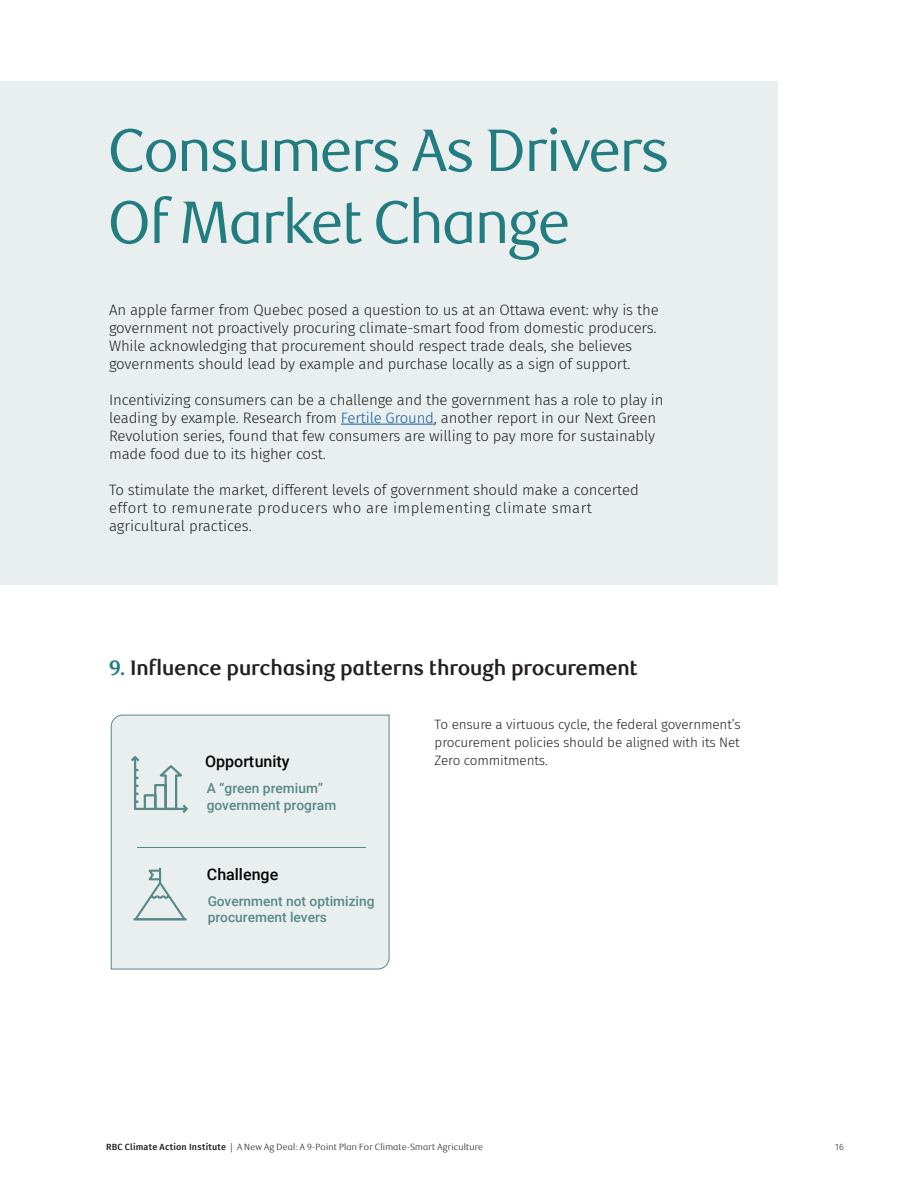
<style>
.page{position:relative;width:918px;height:1188px;background:#fff}
.page>*{position:absolute;margin:0;border:0;box-sizing:border-box;transform-origin:0 0}
.t1{font:60px/72px "RBC Display";letter-spacing:-.03em;color:#227c80}
.t2{font:700 21px "RBC Display";letter-spacing:-.01em;color:#231f20}
.t3{font:500 16.05px "Roboto";color:#040503}
.t4{font:300 15px/18px "Fira Sans";letter-spacing:-.01em;color:#231f20}
.t5{font:500 13.8px/16.5px "Roboto";color:#598888}
.t6{font:300 13.5px/18px "Fira Sans";letter-spacing:-.01em;color:#231f20;text-align:justify}
.t7{font:300 9px "RBC Display";letter-spacing:.02em;color:#231f20}
.t8{font:300 9px "Fira Sans";color:#231f20}
.s1{color:#175d9e}
.s2{color:#1f7d85}
.s3{font-family:"Fira Sans";font-weight:500}
</style>
<div class="page">
<div style="left:111px;top:715px;width:279px;height:254px;background:#e9efef"></div>
<svg style="left:129px;top:754px;width:61px;height:61px"></svg>
<svg style="left:132px;top:866px;width:55px;height:56px"></svg>
<hr style="left:135px;top:918px;width:51px;height:2px;background:#598888">
<hr style="left:137px;top:847px;width:229px;height:1px;background:#598888">
<div style="left:0;top:82px;width:778px;height:503px;background:#e9efef"></div>
<hr style="left:341px;top:424px;width:93px;height:1px;background:#175d9e">
<h1 class="t1" style="left:108px;top:116px;width:563px">Consumers As Drivers<br>Of Market Change</h1>
<p class="t4" style="left:109px;top:301px;width:551px">An apple farmer from Quebec posed a question to us at an Ottawa event: why is the government not proactively procuring climate-smart food from domestic producers.<br>While acknowledging that procurement should respect trade deals, she believes governments should lead by example and purchase locally as a sign of support.</p>
<p class="t4" style="left:109px;top:391px;width:556px">Incentivizing consumers can be a challenge and the government has a role to play in leading by example. Research from <span class="s1">Fertile Ground</span>, another report in our Next Green Revolution series, found that few consumers are willing to pay more for sustainably made food due to its higher cost.</p>
<p class="t4" style="left:109px;top:481px;width:531px">To stimulate the market, different levels of government should make a concerted effort to remunerate producers who are implementing climate smart agricultural practices.</p>
<h2 class="t2" style="left:109px;top:655px;width:530px"><span class="s2">9.</span> Influence purchasing patterns through procurement</h2>
<p class="t6" style="left:435px;top:715px;width:307px">To ensure a virtuous cycle, the federal government’s procurement policies should be aligned with its Net Zero commitments.</p>
<p class="t3" style="left:205px;top:750px;width:86px">Opportunity</p>
<p class="t5" style="left:207px;top:779px;width:131px">A “green premium” government program</p>
<p class="t3" style="left:207px;top:863px;width:73px">Challenge</p>
<p class="t5" style="left:208px;top:892px;width:168px">Government not optimizing procurement levers</p>
<p class="t7" style="left:106px;top:1141px;width:379px"><span class="s3">RBC Climate Action Institute</span> | A New Ag Deal: A 9-Point Plan For Climate-Smart Agriculture</p>
<p class="t8" style="left:835px;top:1140px;width:10px">16</p>
</div>
